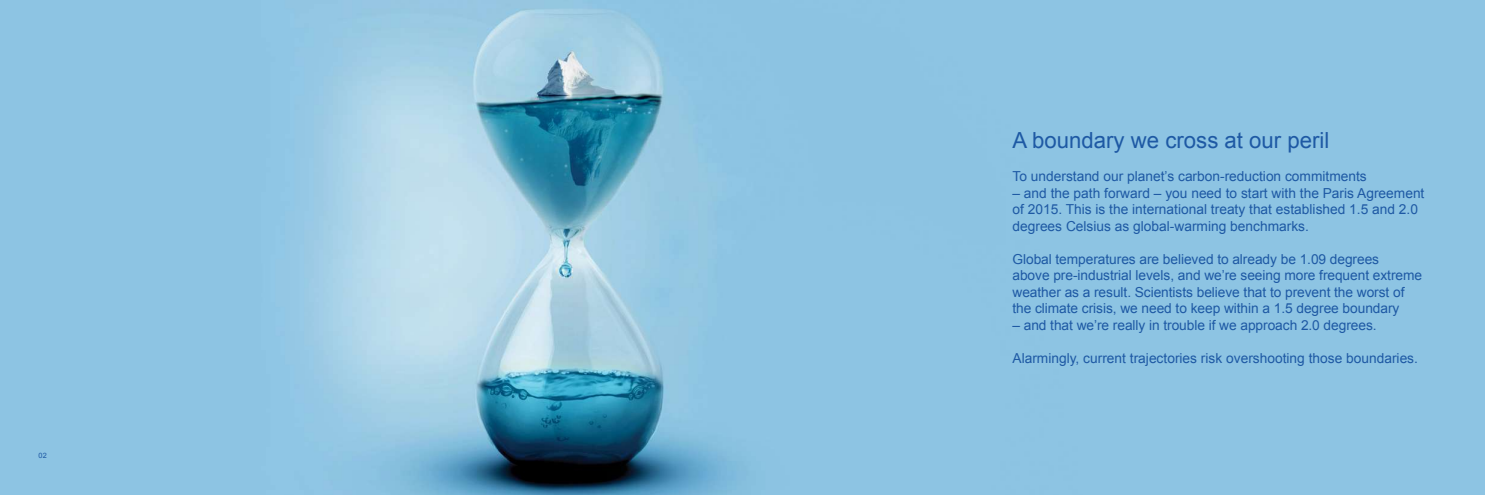
<style>
.page{position:relative;width:1485px;height:495px;background:#fff}
.page>*{position:absolute;margin:0;border:0;box-sizing:border-box;transform-origin:0 0}
.t1{font:22.25px "Arial";color:#1e59a4}
.t2{font:13.75px/16.5px "Arial";color:#1e59a4}
.t3{font:7.38px "Arial";color:#1e59a4}
</style>
<div class="page">
<img style="left:0;top:0;width:1485px;height:495px">
<p class="t3" style="left:39px;top:451px;width:10px">02</p>
<h1 class="t1" style="left:1012px;top:126px;width:318px">A boundary we cross at our peril</h1>
<p class="t2" style="left:1012px;top:168px;width:356px">To understand our planet’s carbon-reduction commitments</p>
<p class="t2" style="left:1012px;top:185px;width:413px">– and the path forward – you need to start with the Paris Agreement of 2015. This is the international treaty that established 1.5 and 2.0 degrees Celsius as global-warming benchmarks.</p>
<p class="t2" style="left:1012px;top:251px;width:411px">Global temperatures are believed to already be 1.09 degrees<br>above pre-industrial levels, and we’re seeing more frequent extreme weather as a result. Scientists believe that to prevent the worst of the climate crisis, we need to keep within a 1.5 degree boundary</p>
<p class="t2" style="left:1012px;top:317px;width:366px">– and that we’re really in trouble if we approach 2.0 degrees.</p>
<p class="t2" style="left:1012px;top:350px;width:407px">Alarmingly, current trajectories risk overshooting those boundaries.</p>
</div>
